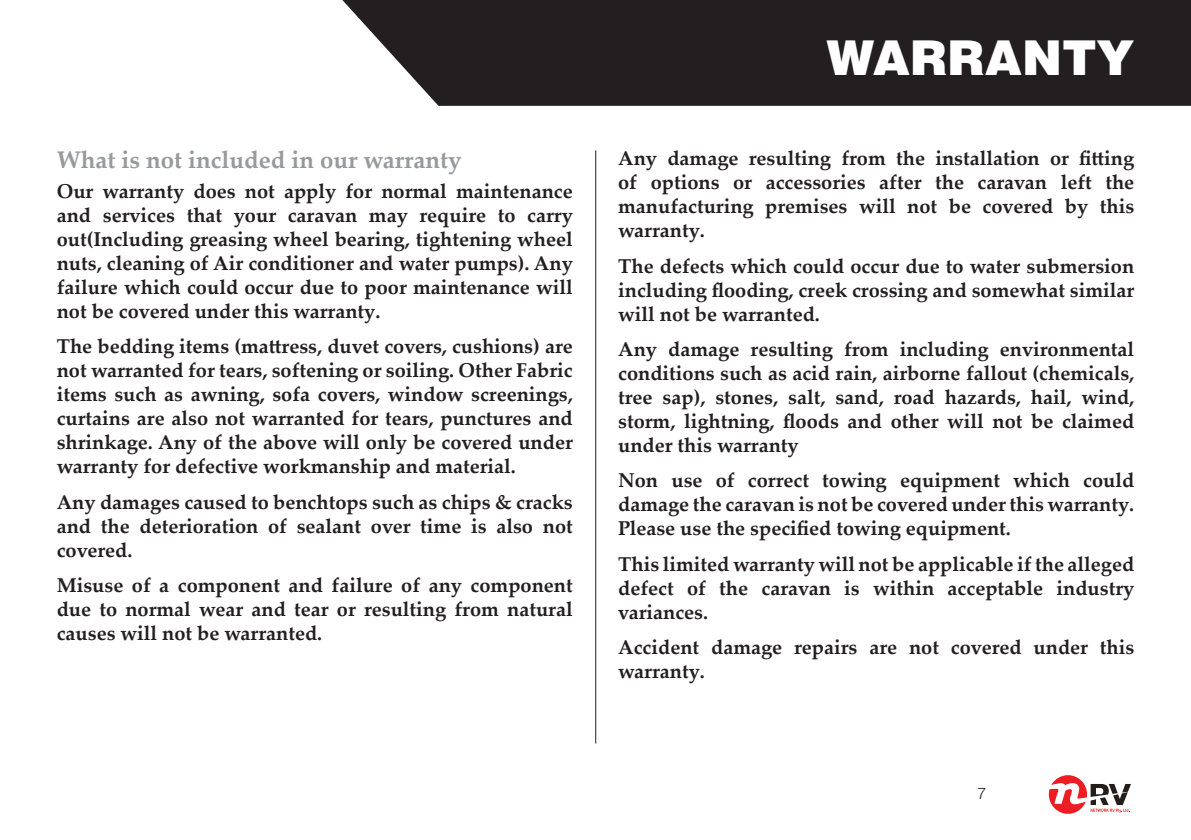
<style>
.page{position:relative;width:1191px;height:840px;background:#fff}
.page>*{position:absolute;margin:0;border:0;box-sizing:border-box;transform-origin:0 0}
.t1{font:900 48px "Helvetica LT Std";color:#fff}
.t2{font:700 24px "Palatino Linotype";color:#97999c}
.t3{font:700 20px/24px "Palatino Linotype";color:#231f20;text-align:justify}
.t4{font:300 16px "Helvetica Neue LT Std";color:#231f20}
</style>
<div class="page">
<div style="left:342px;top:0;width:849px;height:106px;background:#231f20"></div>
<hr style="left:595px;top:150px;width:1px;height:593px;background:#231f20">
<svg style="left:1048px;top:775px;width:83px;height:38px"></svg>
<p class="t2" style="left:57px;top:143px;width:406px">What is not included in our warranty</p>
<p class="t3" style="left:57px;top:178px;width:517px">Our warranty does not apply for normal maintenance and services that your caravan may require to carry out(Including greasing wheel bearing, tightening wheel nuts, cleaning of Air conditioner and water pumps). Any failure which could occur due to poor maintenance will not be covered under this warranty.</p>
<p class="t3" style="left:57px;top:333px;width:517px">The bedding items (mattress, duvet covers, cushions) are not warranted for tears, softening or soiling. Other Fabric items such as awning, sofa covers, window screenings, curtains are also not warranted for tears, punctures and shrinkage. Any of the above will only be covered under warranty for defective workmanship and material.</p>
<p class="t3" style="left:57px;top:489px;width:517px">Any damages caused to benchtops such as chips &amp; cracks and the deterioration of sealant over time is also not covered.</p>
<p class="t3" style="left:57px;top:572px;width:517px">Misuse of a component and failure of any component due to normal wear and tear or resulting from natural causes will not be warranted.</p>
<h1 class="t1" style="left:826px;top:26px;width:309px">WARRANTY</h1>
<p class="t3" style="left:618px;top:145px;width:517px">Any damage resulting from the installation or fitting of options or accessories after the caravan left the manufacturing premises will not be covered by this warranty.</p>
<p class="t3" style="left:618px;top:253px;width:517px">The defects which could occur due to water submersion including flooding, creek crossing and somewhat similar will not be warranted.</p>
<p class="t3" style="left:618px;top:336px;width:517px">Any damage resulting from including environmental conditions such as acid rain, airborne fallout (chemicals, tree sap), stones, salt, sand, road hazards, hail, wind, storm, lightning, floods and other will not be claimed under this warranty</p>
<p class="t3" style="left:618px;top:467px;width:517px">Non use of correct towing equipment which could damage the caravan is not be covered under this warranty.<br>Please use the specified towing equipment.</p>
<p class="t3" style="left:618px;top:551px;width:517px">This limited warranty will not be applicable if the alleged defect of the caravan is within acceptable industry variances.</p>
<p class="t3" style="left:618px;top:634px;width:517px">Accident damage repairs are not covered under this warranty.</p>
<p class="t4" style="left:977px;top:782px;width:10px">7</p>
</div>
